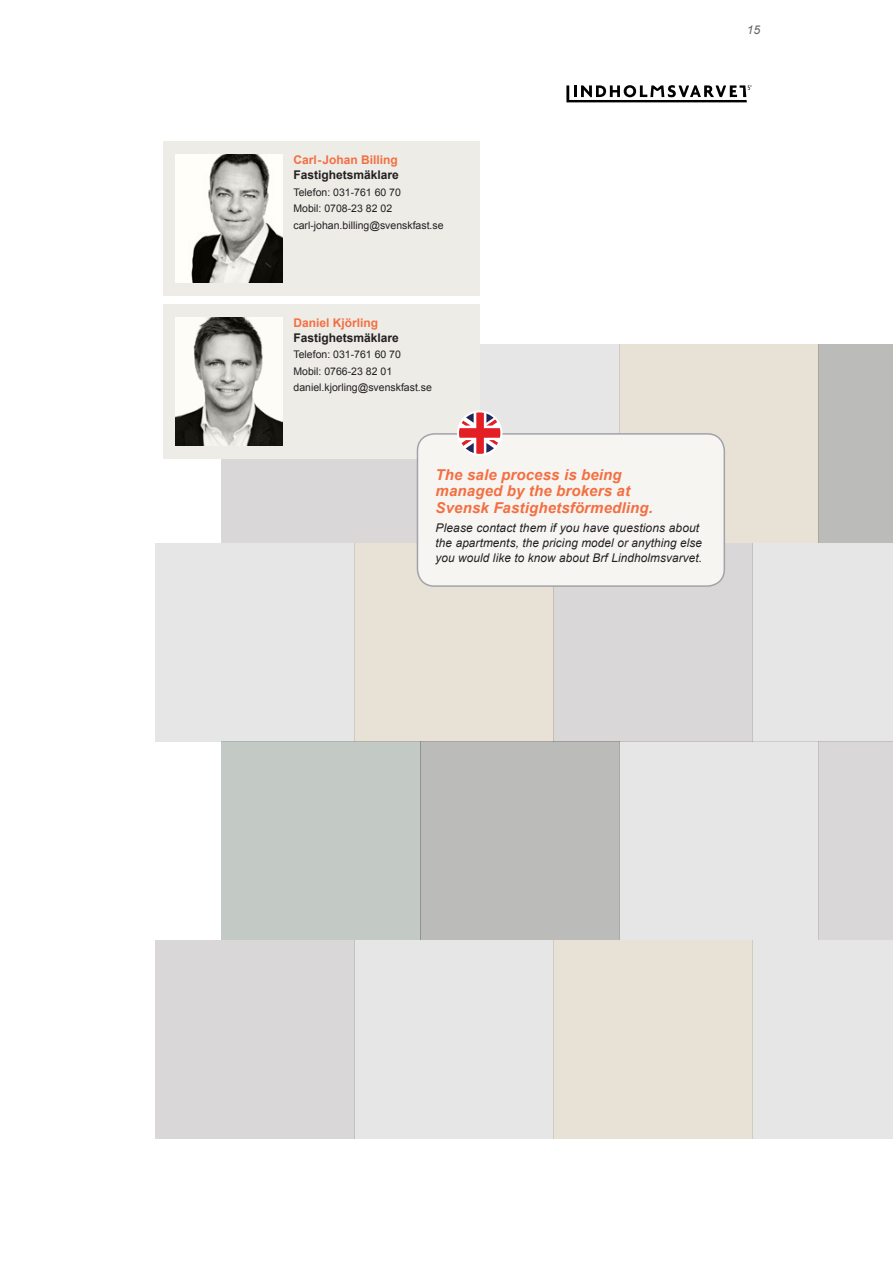
<style>
.page{position:relative;width:893px;height:1263px;background:#fff}
.page>*{position:absolute;margin:0;border:0;box-sizing:border-box;transform-origin:0 0}
.t1{font:italic 700 15px/16.5px "Arial";letter-spacing:.01em;color:#f36f42}
.t2{font:italic 12px/15px "Arial";letter-spacing:.01em;color:#231f20}
.t3{font:700 12px "Arial";color:#231f20}
.t4{font:700 12px "Arial";color:#f36f42}
.t5{font:italic 12px "Arial";color:#5d6067}
.t6{font:10.5px "Arial";color:#231f20}
</style>
<div class="page">
<div style="left:221px;top:344px;width:199px;height:199px;background:#d9d7d7"></div>
<div style="left:221px;top:741px;width:199px;height:199px;background:#c3cac6"></div>
<div style="left:155px;top:543px;width:199px;height:198px;background:#e5e6e5"></div>
<div style="left:155px;top:940px;width:199px;height:198px;background:#d9d7d7"></div>
<div style="left:620px;top:344px;width:199px;height:199px;background:#e8e1d5"></div>
<div style="left:620px;top:741px;width:199px;height:199px;background:#e5e6e5"></div>
<div style="left:553px;top:543px;width:200px;height:198px;background:#d9d7d7"></div>
<div style="left:553px;top:940px;width:200px;height:198px;background:#e8e1d5"></div>
<div style="left:420px;top:344px;width:200px;height:199px;background:#e5e6e5"></div>
<div style="left:420px;top:741px;width:200px;height:199px;background:#bbbbba"></div>
<div style="left:354px;top:543px;width:199px;height:198px;background:#e8e1d5"></div>
<div style="left:354px;top:940px;width:199px;height:198px;background:#e5e6e5"></div>
<div style="left:753px;top:940px;width:140px;height:198px;background:#e5e6e5"></div>
<div style="left:819px;top:344px;width:74px;height:199px;background:#bbbbba"></div>
<div style="left:819px;top:741px;width:74px;height:199px;background:#d9d7d7"></div>
<div style="left:753px;top:543px;width:140px;height:198px;background:#e5e6e5"></div>
<div style="left:163px;top:141px;width:317px;height:154px;background:#edece7"></div>
<div style="left:163px;top:304px;width:317px;height:154px;background:#edece7"></div>
<img style="left:176px;top:155px;width:106px;height:127px">
<img style="left:176px;top:318px;width:106px;height:127px">
<svg style="left:566px;top:85px;width:186px;height:17px"></svg>
<div style="left:417px;top:434px;width:307px;height:152px;background:#f6f5f2;border-radius:17px"></div>
<div style="left:417px;top:433px;width:308px;height:154px;border:2px solid #a1a3a9;border-radius:17px"></div>
<svg style="left:457px;top:410px;width:45px;height:45px"></svg>
<p class="t5" style="left:747px;top:22px;width:15px">15</p>
<p class="t4" style="left:294px;top:152px;width:106px">Carl-Johan Billing</p>
<p class="t3" style="left:294px;top:167px;width:107px">Fastighetsmäklare</p>
<p class="t6" style="left:294px;top:185px;width:109px">Telefon: 031-761 60 70</p>
<p class="t6" style="left:294px;top:201px;width:100px">Mobil: 0708-23 82 02</p>
<p class="t6" style="left:294px;top:218px;width:152px">carl-johan.billing@svenskfast.se</p>
<p class="t4" style="left:294px;top:315px;width:86px">Daniel Kjörling</p>
<p class="t3" style="left:294px;top:330px;width:107px">Fastighetsmäklare</p>
<p class="t6" style="left:294px;top:348px;width:109px">Telefon: 031-761 60 70</p>
<p class="t6" style="left:294px;top:364px;width:100px">Mobil: 0766-23 82 01</p>
<p class="t6" style="left:294px;top:381px;width:140px">daniel.kjorling@svenskfast.se</p>
<p class="t1" style="left:436px;top:467px;width:219px">The sale process is being managed by the brokers at<br>Svensk Fastighetsförmedling.</p>
<p class="t2" style="left:436px;top:521px;width:268px">Please contact them if you have questions about the apartments, the pricing model or anything else you would like to know about Brf Lindholmsvarvet.</p>
</div>
